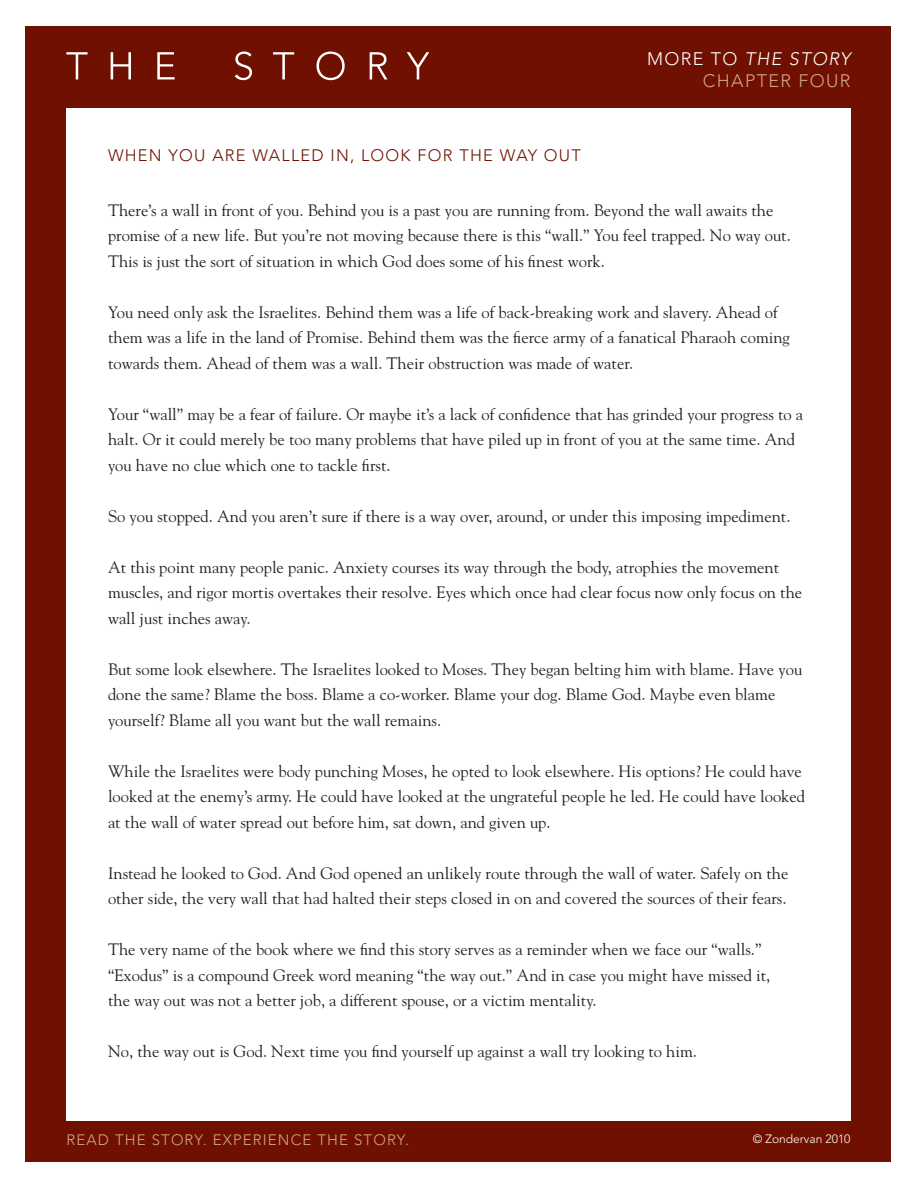
<style>
.page{position:relative;width:918px;height:1188px;background:#fff}
.page>*{position:absolute;margin:0;border:0;box-sizing:border-box;transform-origin:0 0}
.t1{font:300 18px/21.6px "Avenir";letter-spacing:.075em;color:#d1a48f;text-align:right}
.t2{font:16.5px/25.5px "Goudy Std";color:#231f20}
.t3{font:300 16.5px "Avenir";letter-spacing:.075em;color:#6f1000}
.t4{font:300 15px "Avenir";letter-spacing:.075em;color:#d1a48f}
.t5{font:300 12px "Avenir";color:#fff}
.s1{color:#fff}
.s2{font-style:italic;color:#fff}
</style>
<div class="page">
<div style="left:26px;top:26px;width:865px;height:1136px;background:#6f1000"></div>
<div style="left:66px;top:108px;width:784px;height:1012px;background:#fff"></div>
<svg style="left:66px;top:52px;width:22px;height:27px"></svg>
<svg style="left:111px;top:52px;width:20px;height:27px"></svg>
<svg style="left:157px;top:52px;width:18px;height:27px"></svg>
<svg style="left:235px;top:52px;width:17px;height:28px"></svg>
<svg style="left:273px;top:52px;width:21px;height:27px"></svg>
<svg style="left:316px;top:52px;width:29px;height:28px"></svg>
<svg style="left:370px;top:52px;width:17px;height:27px"></svg>
<svg style="left:407px;top:52px;width:22px;height:27px"></svg>
<p class="t3" style="left:108px;top:145px;width:474px">WHEN YOU ARE WALLED I N, LOOK FOR THE WAY OUT</p>
<p class="t1" style="left:647px;top:48px;width:205px"><span class="s1">MORE TO</span> <span class="s2">THE STORY<br></span>CHAPTER FOUR</p>
<p class="t2" style="left:108px;top:197px;width:684px">There’s a wall in front of you. Behind you is a past you are running from. Beyond the wall awaits the promise of a new life. But you’re not moving because there is this “wall.” You feel trapped. No way out.<br>This is just the sort of situation in which God does some of his finest work.</p>
<p class="t2" style="left:108px;top:299px;width:683px">You need only ask the Israelites. Behind them was a life of back-breaking work and slavery. Ahead of them was a life in the land of Promise. Behind them was the fierce army of a fanatical Pharaoh coming towards them. Ahead of them was a wall. Their obstruction was made of water.</p>
<p class="t2" style="left:108px;top:401px;width:697px">Your “wall” may be a fear of failure. Or maybe it’s a lack of confidence that has grinded your progress to a halt. Or it could merely be too many problems that have piled up in front of you at the same time. And you have no clue which one to tackle first.</p>
<p class="t2" style="left:108px;top:503px;width:684px">So you stopped. And you aren’t sure if there is a way over, around, or under this imposing impediment.</p>
<p class="t2" style="left:108px;top:554px;width:696px">At this point many people panic. Anxiety courses its way through the body, atrophies the movement muscles, and rigor mortis overtakes their resolve. Eyes which once had clear focus now only focus on the wall just inches away.</p>
<p class="t2" style="left:108px;top:656px;width:696px">But some look elsewhere. The Israelites looked to Moses. They began belting him with blame. Have you done the same? Blame the boss. Blame a co-worker. Blame your dog. Blame God. Maybe even blame yourself? Blame all you want but the wall remains.</p>
<p class="t2" style="left:108px;top:758px;width:699px">While the Israelites were body punching Moses, he opted to look elsewhere. His options? He could have looked at the enemy’s army. He could have looked at the ungrateful people he led. He could have looked at the wall of water spread out before him, sat down, and given up.</p>
<p class="t2" style="left:108px;top:860px;width:682px">Instead he looked to God. And God opened an unlikely route through the wall of water. Safely on the other side, the very wall that had halted their steps closed in on and covered the sources of their fears.</p>
<p class="t2" style="left:108px;top:936px;width:664px">The very name of the book where we find this story serves as a reminder when we face our “walls.” “Exodus” is a compound Greek word meaning “the way out.” And in case you might have missed it, the way out was not a better job, a different spouse, or a victim mentality.</p>
<p class="t2" style="left:108px;top:1038px;width:591px">No, the way out is God. Next time you find yourself up against a wall try looking to him.</p>
<p class="t4" style="left:66px;top:1131px;width:344px">READ THE STORY. EXPERIENCE THE STORY.</p>
<p class="t5" style="left:753px;top:1132px;width:99px">© ZONDERVAN 2010</p>
</div>
